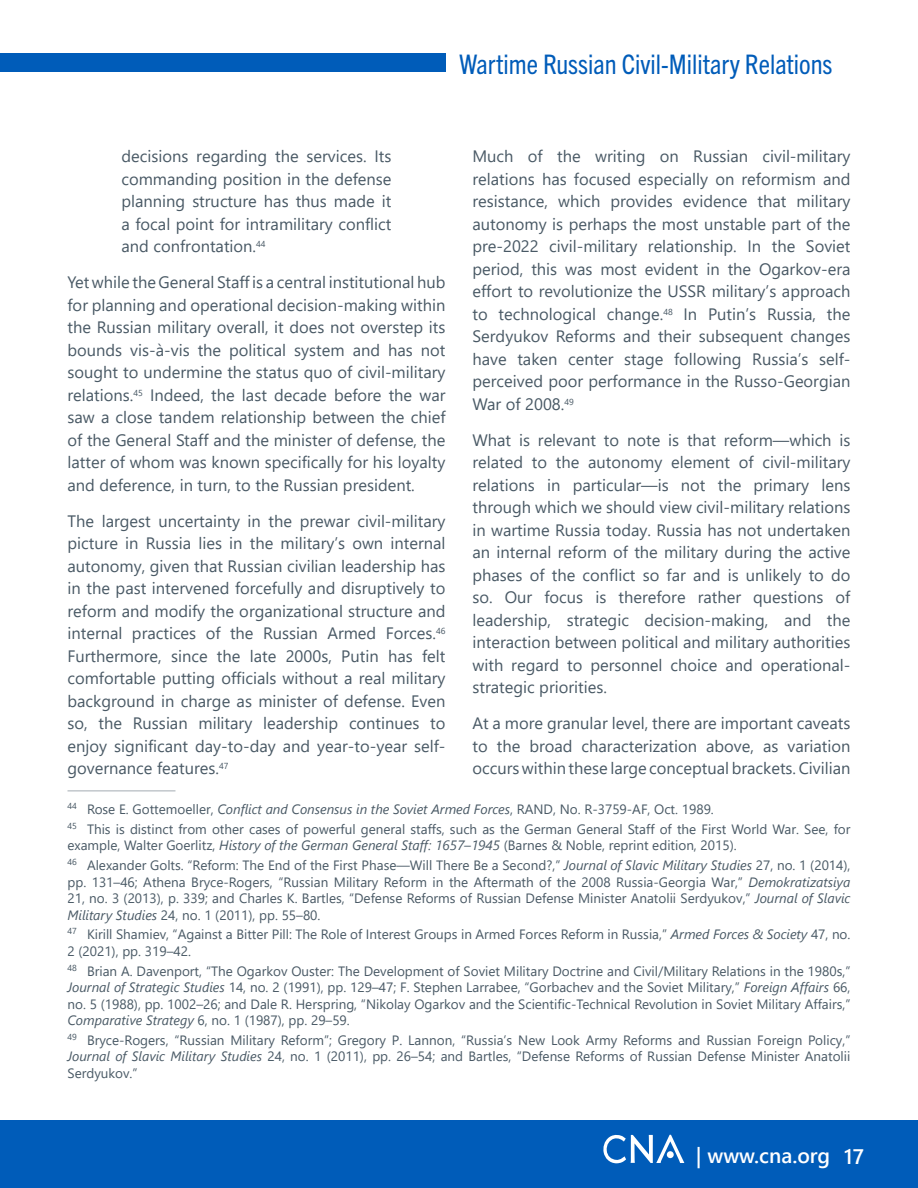
<style>
.page{position:relative;width:918px;height:1188px;background:#fff}
.page>*{position:absolute;margin:0;border:0;box-sizing:border-box;transform-origin:0 0}
.t1{font:condensed 27px "Trade Gothic Next LT Pro";color:#005cb9}
.t2{font:600 21px "Segoe UI";color:#fff}
.t3{font:16.5px/22.5px "Segoe UI";color:#495965;text-align:justify}
.t4{font:13.5px/16.5px "Segoe UI";color:#495965}
.s1{font-style:italic}
</style>
<div class="page">
<div style="left:0;top:53px;width:446px;height:19px;background:#005cb9"></div>
<div style="left:0;top:1120px;width:918px;height:68px;background:#005cb9"></div>
<svg style="left:603px;top:1135px;width:81px;height:28px"></svg>
<div style="left:667px;top:1151px;width:7px;height:7px;background:#fff;border-radius:50%"></div>
<hr style="left:68px;top:791px;width:108px;height:1px;background:#a4acb2">
<h1 class="t1" style="left:459px;top:46px;width:375px">Wartime Russian Civil-Military Relations</h1>
<p class="t3" style="left:472px;top:143px;width:380px">Much of the writing on Russian civil-military relations has focused especially on reformism and resistance, which provides evidence that military autonomy is perhaps the most unstable part of the pre-2022 civil-military relationship. In the Soviet period, this was most evident in the Ogarkov-era effort to revolutionize the USSR military’s approach to technological change.<sup>48</sup> In Putin’s Russia, the Serdyukov Reforms and their subsequent changes have taken center stage following Russia’s self&shy;perceived poor performance in the Russo-Georgian War of 2008.<sup>49</sup></p>
<p class="t3" style="left:472px;top:427px;width:380px">What is relevant to note is that reform—which is related to the autonomy element of civil-military relations in particular—is not the primary lens through which we should view civil-military relations in wartime Russia today. Russia has not undertaken an internal reform of the military during the active phases of the conflict so far and is unlikely to do so. Our focus is therefore rather questions of leadership, strategic decision-making, and the interaction between political and military authorities with regard to personnel choice and operational&shy;strategic priorities.</p>
<p class="t3" style="left:472px;top:710px;width:380px">At a more granular level, there are important caveats to the broad characterization above, as variation occurs within these large conceptual brackets. Civilian</p>
<p class="t3" style="left:122px;top:143px;width:272px">decisions regarding the services. Its commanding position in the defense planning structure has thus made it a focal point for intramilitary conflict and confrontation.<sup>44</sup></p>
<p class="t3" style="left:68px;top:269px;width:380px">Yet while the General Staff is a central institutional hub for planning and operational decision-making within the Russian military overall, it does not overstep its bounds vis-à-vis the political system and has not sought to undermine the status quo of civil-military relations.<sup>45</sup> Indeed, the last decade before the war saw a close tandem relationship between the chief of the General Staff and the minister of defense, the latter of whom was known specifically for his loyalty and deference, in turn, to the Russian president.</p>
<p class="t3" style="left:68px;top:508px;width:380px">The largest uncertainty in the prewar civil-military picture in Russia lies in the military’s own internal autonomy, given that Russian civilian leadership has in the past intervened forcefully and disruptively to reform and modify the organizational structure and internal practices of the Russian Armed Forces.<sup>46<br></sup>Furthermore, since the late 2000s, Putin has felt comfortable putting officials without a real military background in charge as minister of defense. Even so, the Russian military leadership continues to enjoy significant day-to-day and year-to-year self&shy;governance features.<sup>47</sup></p>
<p class="t4" style="left:68px;top:798px;width:785px;line-height:19.8px"><sup>44</sup> Rose E. Gottemoeller, <span class="s1">Conflict and Consensus in the Soviet Armed Forces</span>, RAND, No. R-3759-AF, Oct. 1989.<br><sup>45</sup> This is distinct from other cases of powerful general staffs, such as the German General Staff of the First World War. See, for</p>
<p class="t4" style="left:68px;top:834px;width:785px;line-height:19.8px">example, Walter Goerlitz, <span class="s1">History of the German General Staff: 1657–1945</span> (Barnes &amp; Noble, reprint edition, 2015).<br><sup>46</sup> Alexander Golts. “Reform: The End of the First Phase—Will There Be a Second?,” <span class="s1">Journal of Slavic Military Studies</span> 27, no. 1 (2014),</p>
<p class="t4" style="left:68px;top:872px;width:785px;text-align:justify">pp. 131–46; Athena Bryce-Rogers, “Russian Military Reform in the Aftermath of the 2008 Russia-Georgia War,” <span class="s1">Demokratizatsiya </span>21, no. 3 (2013), p. 339; and Charles K. Bartles, “Defense Reforms of Russian Defense Minister Anatolii Serdyukov,” <span class="s1">Journal of Slavic Military Studies</span> 24, no. 1 (2011), pp. 55–80.</p>
<p class="t4" style="left:68px;top:925px;width:785px"><sup>47</sup> Kirill Shamiev, “Against a Bitter Pill: The Role of Interest Groups in Armed Forces Reform in Russia,” <span class="s1">Armed Forces &amp; Society</span> 47, no.<br>2 (2021), pp. 319–42.</p>
<p class="t4" style="left:68px;top:961px;width:785px;text-align:justify"><sup>48</sup> Brian A. Davenport, “The Ogarkov Ouster: The Development of Soviet Military Doctrine and Civil/Military Relations in the 1980s,” <span class="s1">Journal of Strategic Studies</span> 14, no. 2 (1991), pp. 129–47; F. Stephen Larrabee, “Gorbachev and the Soviet Military,” <span class="s1">Foreign Affairs</span> 66, no. 5 (1988), pp. 1002–26; and Dale R. Herspring, “Nikolay Ogarkov and the Scientific‐Technical Revolution in Soviet Military Affairs,” <span class="s1">Comparative Strategy</span> 6, no. 1 (1987), pp. 29–59.</p>
<p class="t4" style="left:68px;top:1031px;width:784px;text-align:justify"><sup>49</sup> Bryce-Rogers, “Russian Military Reform”; Gregory P. Lannon, “Russia’s New Look Army Reforms and Russian Foreign Policy,” <span class="s1">Journal of Slavic Military Studies</span> 24, no. 1 (2011), pp. 26–54; and Bartles, “Defense Reforms of Russian Defense Minister Anatolii Serdyukov.”</p>
<p class="t2" style="left:696px;top:1136px;width:170px">| www.cna.org 17</p>
</div>
